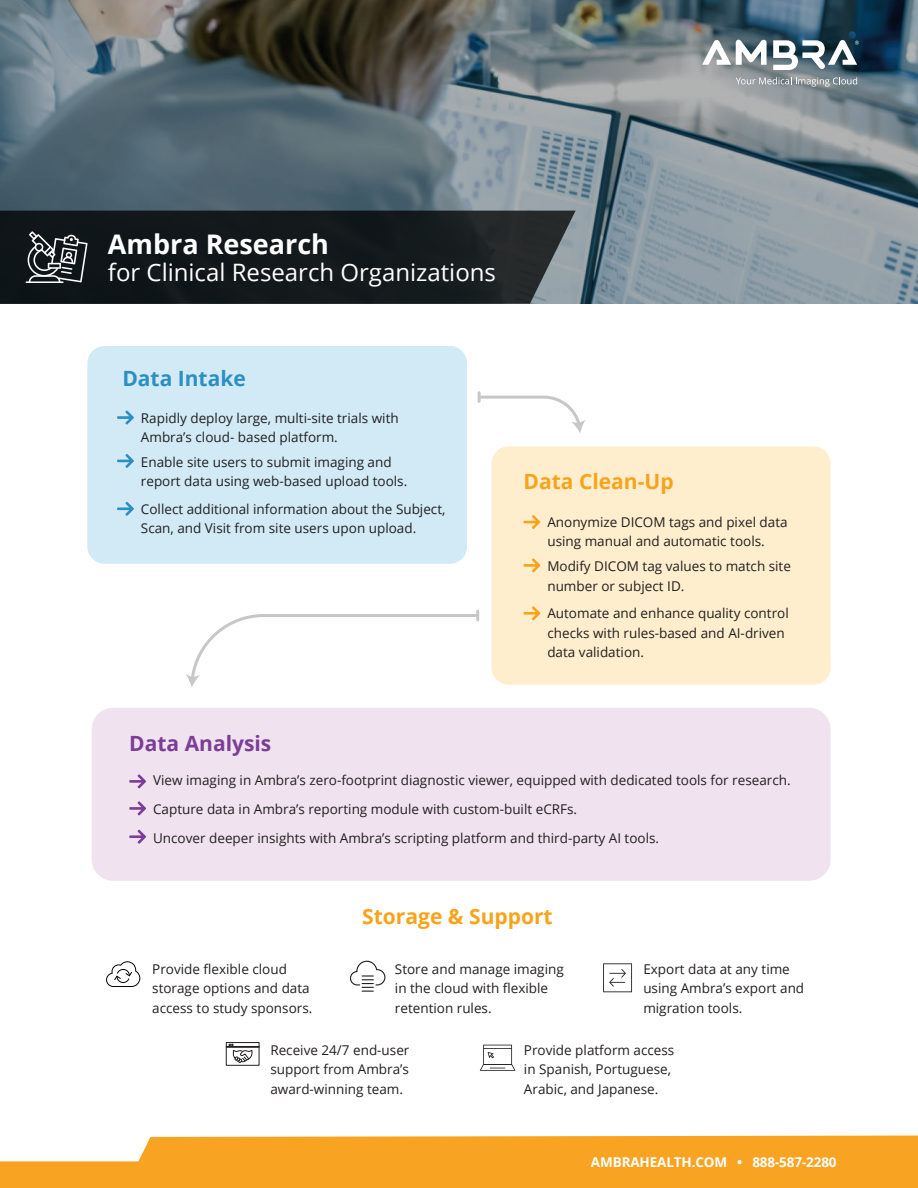
<style>
.page{position:relative;width:918px;height:1188px;background:#fff}
.page>*{position:absolute;margin:0;border:0;box-sizing:border-box;transform-origin:0 0}
.t1{font:700 27px "Open Sans";color:#fff}
.t2{font:24px "Open Sans";color:#fff}
.t3{font:700 21px "Open Sans";color:#f9a31b}
.t4{font:700 21px "Open Sans";color:#7b3d97}
.t5{font:700 21px "Open Sans";color:#2c8fc2}
.t6{font:13.5px/19.5px "Open Sans";color:#231f20}
.t7{font:700 13.5px "Open Sans";letter-spacing:-.01em;color:#fff}
</style>
<div class="page">
<svg style="left:0;top:0;width:918px;height:304px;background:#6a797f"></svg>
<svg style="left:702px;top:39px;width:65px;height:26px"></svg>
<svg style="left:773px;top:40px;width:86px;height:31px"></svg>
<svg style="left:736px;top:77px;width:121px;height:10px"></svg>
<svg style="left:0;top:1136px;width:918px;height:52px;background:#f9aa34"></svg>
<svg style="left:0;top:211px;width:576px;height:93px;background:#191f21"></svg>
<hr style="left:26px;top:281px;width:38px;height:2px;background:#fff">
<svg style="left:28px;top:231px;width:60px;height:52px;background:#4e5355"></svg>
<div style="left:92px;top:708px;width:739px;height:173px;background:#f0e3ef;border-radius:21px"></div>
<div style="left:87px;top:346px;width:380px;height:218px;background:#d1eaf6;border-radius:17px"></div>
<svg style="left:117px;top:411px;width:17px;height:14px"></svg>
<svg style="left:117px;top:454px;width:17px;height:14px"></svg>
<svg style="left:117px;top:502px;width:17px;height:14px"></svg>
<svg style="left:129px;top:774px;width:17px;height:14px"></svg>
<svg style="left:129px;top:801px;width:17px;height:14px"></svg>
<svg style="left:129px;top:830px;width:17px;height:14px"></svg>
<div style="left:492px;top:446px;width:339px;height:239px;background:#feeecd;border-radius:17px"></div>
<svg style="left:477px;top:393px;width:108px;height:40px"></svg>
<svg style="left:186px;top:611px;width:294px;height:76px"></svg>
<svg style="left:106px;top:961px;width:34px;height:26px"></svg>
<svg style="left:524px;top:515px;width:16px;height:14px"></svg>
<svg style="left:524px;top:558px;width:16px;height:14px"></svg>
<svg style="left:524px;top:606px;width:16px;height:14px"></svg>
<svg style="left:350px;top:960px;width:36px;height:32px"></svg>
<svg style="left:603px;top:963px;width:29px;height:29px"></svg>
<div style="left:226px;top:1042px;width:33px;height:24px;border:1px solid #231f20"></div>
<hr style="left:226px;top:1047px;width:33px;height:1px;background:#231f20">
<svg style="left:229px;top:1044px;width:31px;height:22px"></svg>
<svg style="left:480px;top:1045px;width:35px;height:26px"></svg>
<h1 class="t1" style="left:108px;top:225px;width:223px">Ambra Research</h1>
<h2 class="t2" style="left:108px;top:256px;width:390px">for Clinical Research Organizations</h2>
<h3 class="t5" style="left:122px;top:364px;width:125px">Data Intake</h3>
<p class="t6" style="left:141px;top:408px;width:259px">Rapidly deploy large, multi-site trials with<br>Ambra’s cloud- based platform.</p>
<p class="t6" style="left:141px;top:452px;width:268px">Enable site users to submit imaging and report data using web-based upload tools.</p>
<p class="t6" style="left:141px;top:499px;width:306px">Collect additional information about the Subject,<br>Scan, and Visit from site users upon upload.</p>
<h3 class="t3" style="left:524px;top:467px;width:152px">Data Clean-Up</h3>
<p class="t6" style="left:547px;top:512px;width:242px">Anonymize DICOM tags and pixel data using manual and automatic tools.</p>
<p class="t6" style="left:547px;top:556px;width:245px">Modify DICOM tag values to match site number or subject ID.</p>
<p class="t6" style="left:547px;top:603px;width:243px">Automate and enhance quality control checks with rules-based and AI-driven data validation.</p>
<h3 class="t4" style="left:129px;top:728px;width:144px">Data Analysis</h3>
<p class="t6" style="left:153px;top:765px;width:639px;line-height:29.1px">View imaging in Ambra’s zero-footprint diagnostic viewer, equipped with dedicated tools for research.<br>Capture data in Ambra’s reporting module with custom-built eCRFs.<br>Uncover deeper insights with Ambra’s scripting platform and third-party AI tools.</p>
<h3 class="t3" style="left:362px;top:902px;width:192px">Storage &amp; Support</h3>
<p class="t6" style="left:152px;top:959px;width:162px">Provide flexible cloud storage options and data access to study sponsors.</p>
<p class="t6" style="left:395px;top:959px;width:170px">Store and manage imaging in the cloud with flexible retention rules.</p>
<p class="t6" style="left:524px;top:1040px;width:152px">Provide platform access in Spanish, Portuguese,<br>Arabic, and Japanese.</p>
<p class="t6" style="left:643px;top:959px;width:162px">Export data at any time using Ambra’s export and migration tools.</p>
<p class="t6" style="left:270px;top:1040px;width:141px;text-align:justify">Receive 24/7 end-user support from Ambra’s award-winning team.</p>
<p class="t7" style="left:591px;top:1153px;width:247px">AMBRAHEALTH.COM • 888-587-2280</p>
</div>
